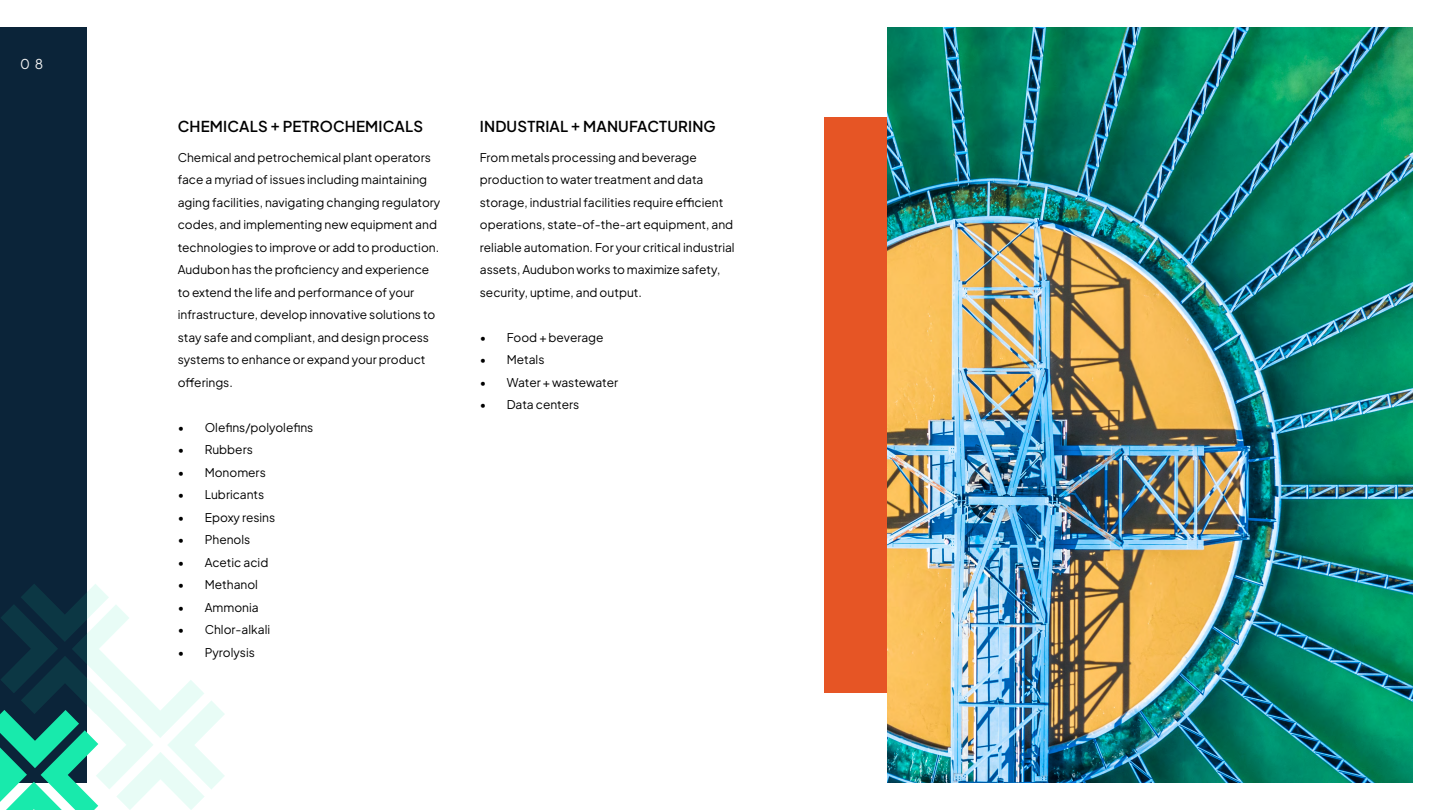
<style>
.page{position:relative;width:1440px;height:810px;background:#fff}
.page>*{position:absolute;margin:0;border:0;box-sizing:border-box;transform-origin:0 0}
.t1{font:600 15px "Plus Jakarta Sans";letter-spacing:.01em;color:#000}
.t2{font:13.5px "Plus Jakarta Sans";color:#f2f2f2}
.t3{font:12px/22.5px "Plus Jakarta Sans";color:#000}
</style>
<div class="page">
<div style="left:0;top:27px;width:86px;height:756px;background:#0b2439"></div>
<svg style="left:0;top:584px;width:225px;height:226px"></svg>
<div style="left:824px;top:117px;width:108px;height:576px;background:#e65525"></div>
<img style="left:887px;top:27px;width:526px;height:755px">
<p class="t2" style="left:20px;top:53px;width:25px">0 8</p>
<p class="t1" style="left:178px;top:113px;width:247px">CHEMICALS + PETROCHEMICALS</p>
<p class="t3" style="left:178px;top:145px;width:264px">Chemical and petrochemical plant operators face a myriad of issues including maintaining aging facilities, navigating changing regulatory codes, and implementing new equipment and technologies to improve or add to production.<br>Audubon has the proficiency and experience to extend the life and performance of your infrastructure, develop innovative solutions to stay safe and compliant, and design process systems to enhance or expand your product offerings.</p>
<p class="t3" style="left:178px;top:415px;width:137px">• Olefins/polyolefins</p>
<p class="t3" style="left:178px;top:437px;width:77px">• Rubbers</p>
<p class="t3" style="left:178px;top:460px;width:90px">• Monomers</p>
<p class="t3" style="left:178px;top:482px;width:88px">• Lubricants</p>
<p class="t3" style="left:178px;top:505px;width:99px">• Epoxy resins</p>
<p class="t3" style="left:178px;top:527px;width:74px">• Phenols</p>
<p class="t3" style="left:178px;top:550px;width:92px">• Acetic acid</p>
<p class="t3" style="left:178px;top:572px;width:82px">• Methanol</p>
<p class="t3" style="left:178px;top:595px;width:82px">• Ammonia</p>
<p class="t3" style="left:178px;top:617px;width:94px">• Chlor-alkali</p>
<p class="t3" style="left:178px;top:640px;width:79px">• Pyrolysis</p>
<p class="t1" style="left:480px;top:113px;width:237px">INDUSTRIAL + MANUFACTURING</p>
<p class="t3" style="left:480px;top:145px;width:256px">From metals processing and beverage production to water treatment and data storage, industrial facilities require efficient operations, state-of-the-art equipment, and reliable automation. For your critical industrial assets, Audubon works to maximize safety, security, uptime, and output.</p>
<p class="t3" style="left:480px;top:325px;width:125px">• Food + beverage</p>
<p class="t3" style="left:480px;top:347px;width:66px">• Metals</p>
<p class="t3" style="left:480px;top:370px;width:140px">• Water + wastewater</p>
<p class="t3" style="left:480px;top:392px;width:101px">• Data centers</p>
</div>
